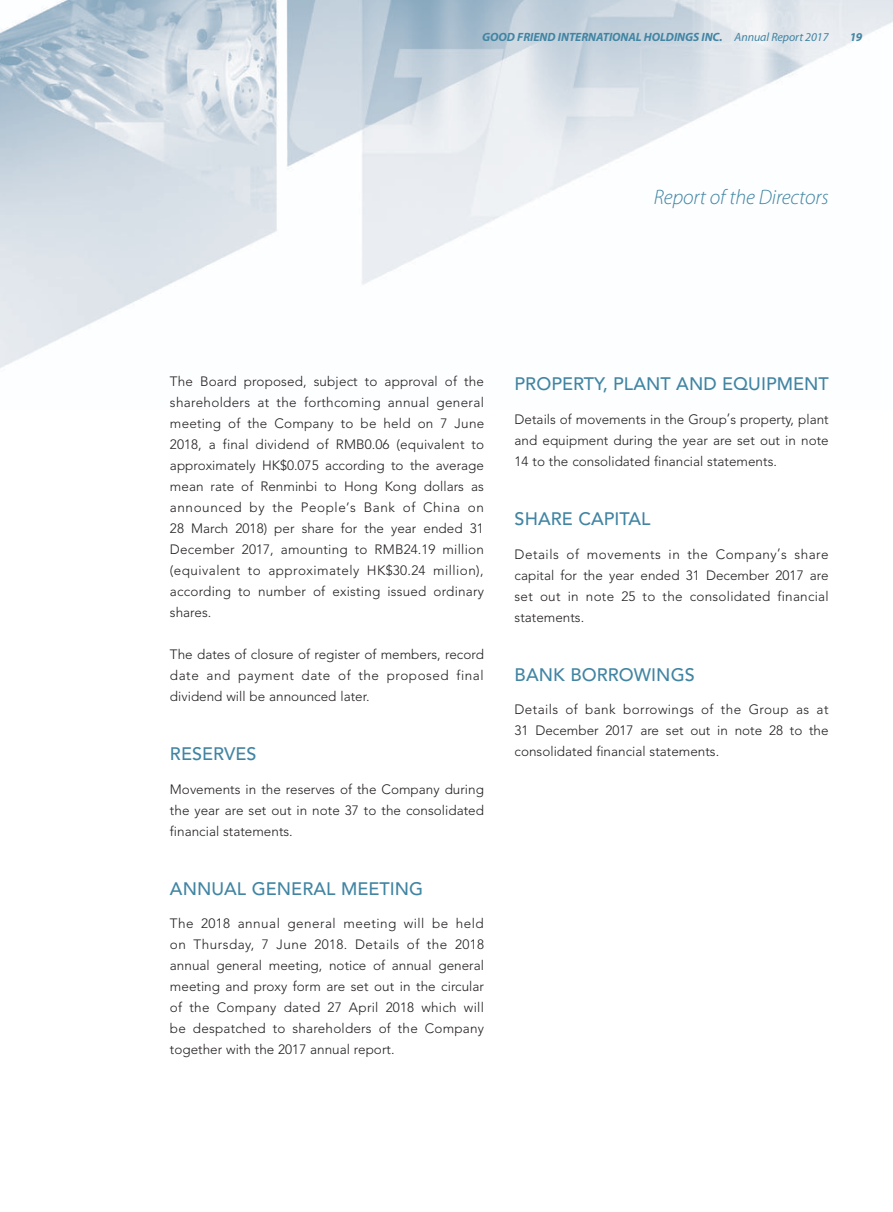
<style>
.page{position:relative;width:893px;height:1212px;background:#fff}
.page>*{position:absolute;margin:0;border:0;box-sizing:border-box;transform-origin:0 0}
.t1{font:italic 300 21px "Myriad Pro";letter-spacing:-.005em;color:#4185a3}
.t2{font:500 18px "Avenir LT Std";letter-spacing:.005em;color:#4185a3}
.t3{font:300 13.5px/21px "Avenir LT Std";color:#231f20;text-align:justify}
.t4{font:italic 700 12px "Myriad Pro";letter-spacing:-.005em;color:#4185a3}
.s1{font-weight:400}
</style>
<div class="page">
<img style="left:0;top:0;width:892px;height:368px">
<p class="t4" style="left:482px;top:32px;width:348px">GOOD FRIEND INTERNATIONAL HOLDINGS INC. <span class="s1">Annual Report 2017</span></p>
<p class="t4" style="left:850px;top:32px;width:14px">19</p>
<h1 class="t1" style="left:654px;top:189px;width:176px">Report of the Directors</h1>
<p class="t3" style="left:170px;top:372px;width:316px">The Board proposed, subject to approval of the shareholders at the forthcoming annual general meeting of the Company to be held on 7 June 2018, a final dividend of RMB0.06 (equivalent to approximately HK$0.075 according to the average mean rate of Renminbi to Hong Kong dollars as announced by the People’s Bank of China on 28 March 2018) per share for the year ended 31<br>December 2017, amounting to RMB24.19 million (equivalent to approximately HK$30.24 million), according to number of existing issued ordinary shares.</p>
<p class="t3" style="left:170px;top:645px;width:315px">The dates of closure of register of members, record date and payment date of the proposed final dividend will be announced later.</p>
<h2 class="t2" style="left:170px;top:746px;width:88px">RESERVES</h2>
<p class="t3" style="left:170px;top:780px;width:315px">Movements in the reserves of the Company during the year are set out in note 37 to the consolidated financial statements.</p>
<h2 class="t2" style="left:170px;top:881px;width:255px">ANNUAL GENERAL MEETING</h2>
<p class="t3" style="left:170px;top:914px;width:316px">The 2018 annual general meeting will be held on Thursday, 7 June 2018. Details of the 2018 annual general meeting, notice of annual general meeting and proxy form are set out in the circular of the Company dated 27 April 2018 which will be despatched to shareholders of the Company together with the 2017 annual report.</p>
<h2 class="t2" style="left:515px;top:376px;width:316px">PROPERTY, PLANT AND EQUIPMENT</h2>
<p class="t3" style="left:515px;top:410px;width:316px">Details of movements in the Group’s property, plant and equipment during the year are set out in note 14 to the consolidated financial statements.</p>
<h2 class="t2" style="left:515px;top:511px;width:137px">SHARE CAPITAL</h2>
<p class="t3" style="left:515px;top:545px;width:316px">Details of movements in the Company’s share capital for the year ended 31 December 2017 are set out in note 25 to the consolidated financial statements.</p>
<h2 class="t2" style="left:515px;top:667px;width:182px">BANK BORROWINGS</h2>
<p class="t3" style="left:515px;top:700px;width:315px">Details of bank borrowings of the Group as at 31 December 2017 are set out in note 28 to the consolidated financial statements.</p>
</div>
